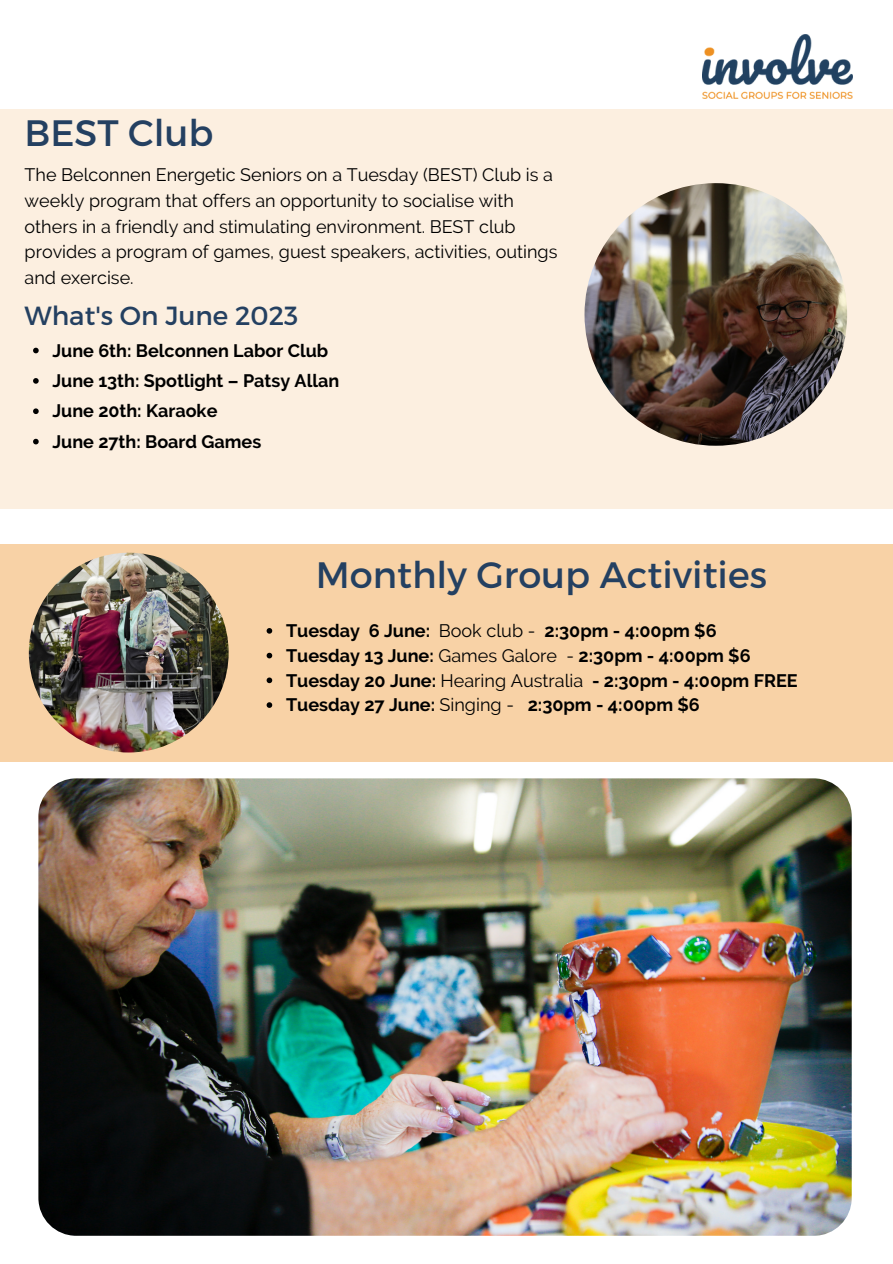
<style>
.page{position:relative;width:893px;height:1264px;background:#fff}
.page>*{position:absolute;margin:0;border:0;box-sizing:border-box;transform-origin:0 0}
.t1{font:36.75px "Montserrat";color:#244061}
.t2{font:26.25px "Montserrat";color:#244061}
.t3{font:700 18px "Raleway";color:#000}
.t4{font:18px/25.8px "Raleway";color:#000}
.s1{font-weight:400}
</style>
<div class="page">
<img style="left:702px;top:35px;width:150px;height:64px">
<div style="left:0;top:109px;width:892px;height:399px;background:#fcefe0"></div>
<img style="left:584px;top:183px;width:263px;height:263px;border-radius:50%">
<div style="left:0;top:543px;width:892px;height:218px;background:#f8d2a6"></div>
<img style="left:29px;top:552px;width:200px;height:200px;border-radius:50%">
<img style="left:38px;top:778px;width:813px;height:457px;border-radius:38px">
<svg style="left:33px;top:348px;width:6px;height:5px"></svg>
<svg style="left:33px;top:378px;width:6px;height:6px"></svg>
<svg style="left:33px;top:408px;width:6px;height:6px"></svg>
<svg style="left:33px;top:439px;width:6px;height:5px"></svg>
<svg style="left:266px;top:628px;width:6px;height:5px"></svg>
<svg style="left:266px;top:652px;width:6px;height:6px"></svg>
<svg style="left:266px;top:677px;width:6px;height:6px"></svg>
<svg style="left:266px;top:702px;width:6px;height:6px"></svg>
<p class="t1" style="left:25px;top:109px;width:190px">BEST Club</p>
<p class="t4" style="left:25px;top:162px;width:534px">The Belconnen Energetic Seniors on a Tuesday (BEST) Club is a weekly program that offers an opportunity to socialise with others in a friendly and stimulating environment. BEST club provides a program of games, guest speakers, activities, outings and exercise.</p>
<p class="t2" style="left:25px;top:298px;width:275px">What's On June 2023</p>
<p class="t3" style="left:52px;top:340px;width:277px">June 6th: Belconnen Labor Club</p>
<p class="t3" style="left:52px;top:370px;width:288px">June 13th: Spotlight – Patsy Allan</p>
<p class="t3" style="left:52px;top:400px;width:166px">June 20th: Karaoke</p>
<p class="t3" style="left:52px;top:431px;width:210px">June 27th: Board Games</p>
<p class="t1" style="left:316px;top:551px;width:452px">Monthly Group Activities</p>
<p class="t3" style="left:286px;top:620px;width:432px">Tuesday 6 June: <span class="s1">Book club -</span> 2:30pm - 4:00pm $6</p>
<p class="t3" style="left:286px;top:645px;width:466px">Tuesday 13 June: <span class="s1">Games Galore -</span> 2:30pm - 4:00pm $6</p>
<p class="t3" style="left:286px;top:669px;width:513px">Tuesday 20 June: <span class="s1">Hearing Australia</span> - 2:30pm - 4:00pm FREE</p>
<p class="t3" style="left:286px;top:694px;width:415px">Tuesday 27 June: <span class="s1">Singing -</span> 2:30pm - 4:00pm $6</p>
</div>
